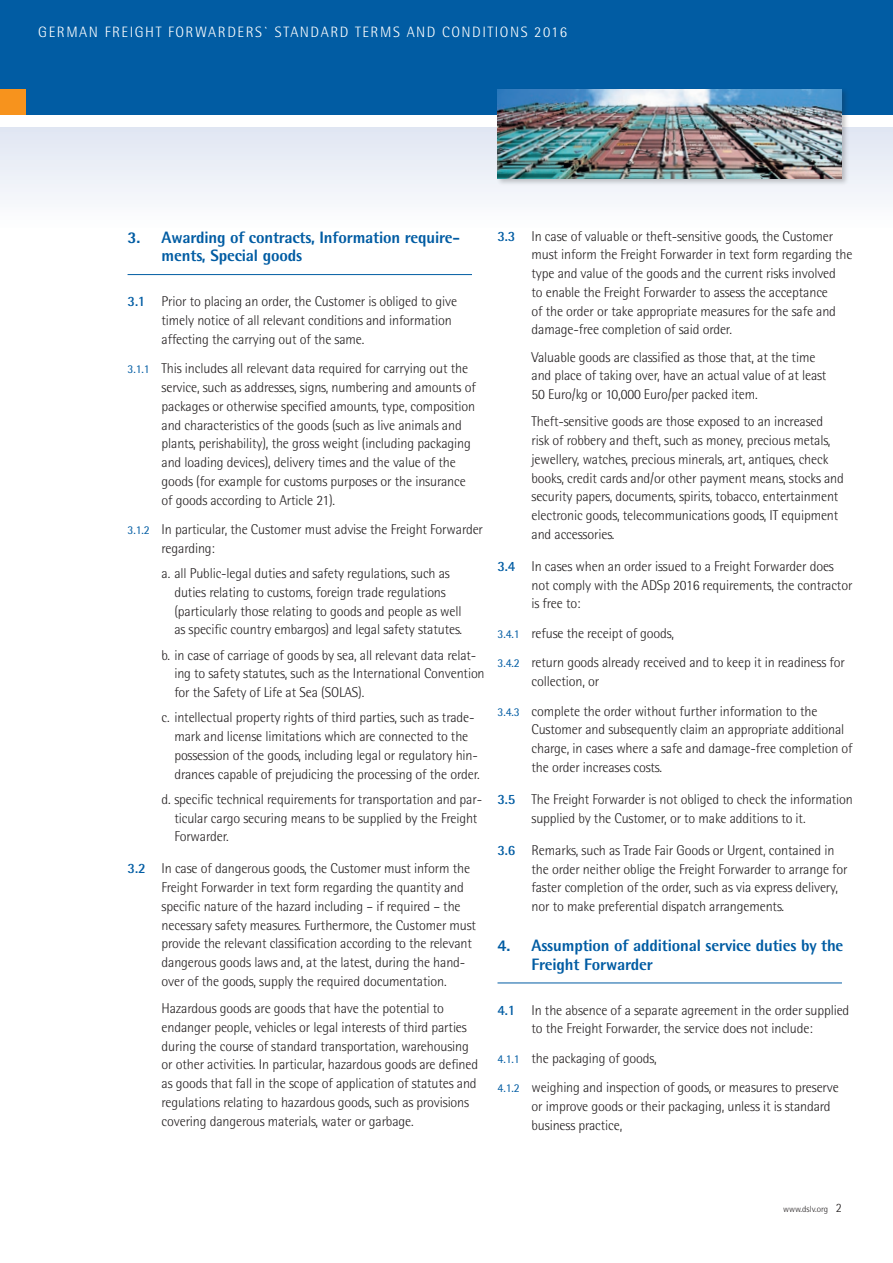
<style>
.page{position:relative;width:893px;height:1263px;background:#fff}
.page>*{position:absolute;margin:0;border:0;box-sizing:border-box;transform-origin:0 0}
.t1{font:800 16.5px/18.8px "Rotis Semi Sans";letter-spacing:-.01em;color:#015ca3}
.t2{font:300 15px "Rotis Semi Sans";letter-spacing:.1em;color:#fff}
.t3{font:300 14.25px/18.8px "Rotis Semi Sans";letter-spacing:-.01em;color:#231f20}
.t4{font:300 9px "Rotis Semi Sans";color:#231f20}
.s1{font-weight:700;color:#015ca3}
.s2{font-weight:400;font-size:12px;color:#015ca3}
.s3{font-size:12.75px}
</style>
<div class="page">
<div style="left:0;top:0;width:893px;height:115px;background:#015ca3"></div>
<div style="left:0;top:128px;width:893px;height:102px;background:linear-gradient(to bottom,#e0e6f2,#fefefe)"></div>
<div style="left:0;top:89px;width:26px;height:26px;background:#f7931d"></div>
<div style="left:496px;top:88px;width:353px;height:98px;background:#231f20;opacity:.25"></div>
<img style="left:497px;top:89px;width:345px;height:90px">
<hr style="left:128px;top:274px;width:344px;height:1px;background:#015ca3">
<hr style="left:497px;top:982px;width:345px;height:1px;background:#015ca3">
<p class="t2" style="left:38px;top:23px;width:530px">GERMAN FREIGHT FORWARDERS` STANDARD TERMS AND CONDITIONS 2016</p>
<p class="t1" style="left:162px;top:227px;width:300px;text-indent:-34px">3. Awarding of contracts, Information require&shy;ments, Special goods</p>
<p class="t3" style="left:162px;top:292px;width:297px;text-indent:-34px"><span class="s1">3.1</span> Prior to placing an order, the Customer is obliged to give timely notice of all relevant conditions and information affecting the carrying out of the same.</p>
<p class="t3" style="left:162px;top:359px;width:316px;text-indent:-34px"><span class="s2">3.1.1</span> This includes all relevant data required for carrying out the service, such as addresses, signs, numbering and amounts of packages or otherwise specified amounts, type, composition and characteristics of the goods (such as live animals and plants, perishability), the gross weight (including packaging and loading devices), delivery times and the value of the goods (for example for customs purposes or the insurance of goods according to Article 21).</p>
<p class="t3" style="left:162px;top:520px;width:323px;text-indent:-34px"><span class="s2">3.1.2</span> In particular, the Customer must advise the Freight Forwarder regarding:</p>
<p class="t3" style="left:174px;top:564px;width:289px;text-indent:-13px">a. all Public-legal duties and safety regulations, such as duties relating to customs, foreign trade regulations (particularly those relating to goods and people as well as specific country embargos) and legal safety statutes.</p>
<p class="t3" style="left:174px;top:645px;width:312px;text-indent:-13px">b. in case of carriage of goods by sea, all relevant data relat&shy;ing to safety statutes, such as the International Convention for the Safety of Life at Sea (SOLAS).</p>
<p class="t3" style="left:174px;top:708px;width:307px;text-indent:-13px">c. intellectual property rights of third parties, such as trade&shy;mark and license limitations which are connected to the possession of the goods, including legal or regulatory hin&shy;drances capable of prejudicing the processing of the order.</p>
<p class="t3" style="left:174px;top:790px;width:309px;text-indent:-13px">d. specific technical requirements for transportation and par&shy;ticular cargo securing means to be supplied by the Freight<br>Forwarder.</p>
<p class="t3" style="left:162px;top:859px;width:316px;text-indent:-34px"><span class="s1">3.2</span> In case of dangerous goods, the Customer must inform the Freight Forwarder in text form regarding the quantity and specific nature of the hazard including – if required – the necessary safety measures. Furthermore, the Customer must provide the relevant classification according to the relevant dangerous goods laws and, at the latest, during the hand&shy;over of the goods, supply the required documentation.</p>
<p class="t3" style="left:162px;top:999px;width:318px">Hazardous goods are goods that have the potential to endanger people, vehicles or legal interests of third parties during the course of standard transportation, warehousing or other activities. In particular, hazardous goods are defined as goods that fall in the scope of application of statutes and regulations relating to hazardous goods, such as provisions covering dangerous materials, water or garbage.</p>
<p class="t3" style="left:531px;top:226px;width:322px;text-indent:-34px"><span class="s1">3.3</span> In case of valuable or theft-sensitive goods, the Customer must inform the Freight Forwarder in text form regarding the type and value of the goods and the current risks involved<br>to enable the Freight Forwarder to assess the acceptance<br>of the order or take appropriate measures for the safe and damage-free completion of said order.</p>
<p class="t3" style="left:531px;top:347px;width:296px">Valuable goods are classified as those that, at the time and place of taking over, have an actual value of at least<br>50 Euro/kg or 10,000 Euro/per packed item.</p>
<p class="t3" style="left:531px;top:412px;width:314px">Theft-sensitive goods are those exposed to an increased risk of robbery and theft, such as money, precious metals, jewellery, watches, precious minerals, art, antiques, check books, credit cards and/or other payment means, stocks and security papers, documents, spirits, tobacco, entertainment electronic goods, telecommunications goods, IT equipment and accessories.</p>
<p class="t3" style="left:531px;top:557px;width:322px;text-indent:-34px"><span class="s1">3.4</span> In cases when an order issued to a Freight Forwarder does not comply with the ADSp 2016 requirements, the contractor is free to:</p>
<p class="t3" style="left:497px;top:618px;width:349px;line-height:29.5px"><span class="s2">3.4.1</span> refuse the receipt of goods,<br><span class="s2">3.4.2</span> return goods already received and to keep it in readiness for</p>
<p class="t3" style="left:497px;top:666px;width:321px;line-height:29.5px;text-indent:34px">collection, or<br><span class="s2">3.4.3</span> complete the order without further information to the</p>
<p class="t3" style="left:531px;top:720px;width:323px">Customer and subsequently claim an appropriate additional charge, in cases where a safe and damage-free completion of the order increases costs.</p>
<p class="t3" style="left:531px;top:790px;width:323px;text-indent:-34px"><span class="s1">3.5</span> The Freight Forwarder is not obliged to check the information supplied by the Customer, or to make additions to it.</p>
<p class="t3" style="left:531px;top:840px;width:318px;text-indent:-34px"><span class="s1">3.6</span> Remarks, such as Trade Fair Goods or Urgent, contained in the order neither oblige the Freight Forwarder to arrange for faster completion of the order, such as via express delivery, nor to make preferential dispatch arrangements.</p>
<p class="t1" style="left:531px;top:936px;width:313px;text-indent:-34px">4. Assumption of additional service duties by the<br>Freight Forwarder</p>
<p class="t3" style="left:497px;top:1000px;width:353px;text-align:center"><span class="s1">4.1</span> In the absence of a separate agreement in the order supplied to the Freight Forwarder, the service does not include:</p>
<p class="t3" style="left:497px;top:1043px;width:343px;line-height:29.5px"><span class="s2">4.1.1</span> the packaging of goods,<br><span class="s2">4.1.2</span> weighing and inspection of goods, or measures to preserve</p>
<p class="t3" style="left:531px;top:1097px;width:301px">or improve goods or their packaging, unless it is standard business practice,</p>
<p class="t4" style="left:783px;top:1204px;width:60px">www.dslv.org <span class="s3">2</span></p>
</div>
